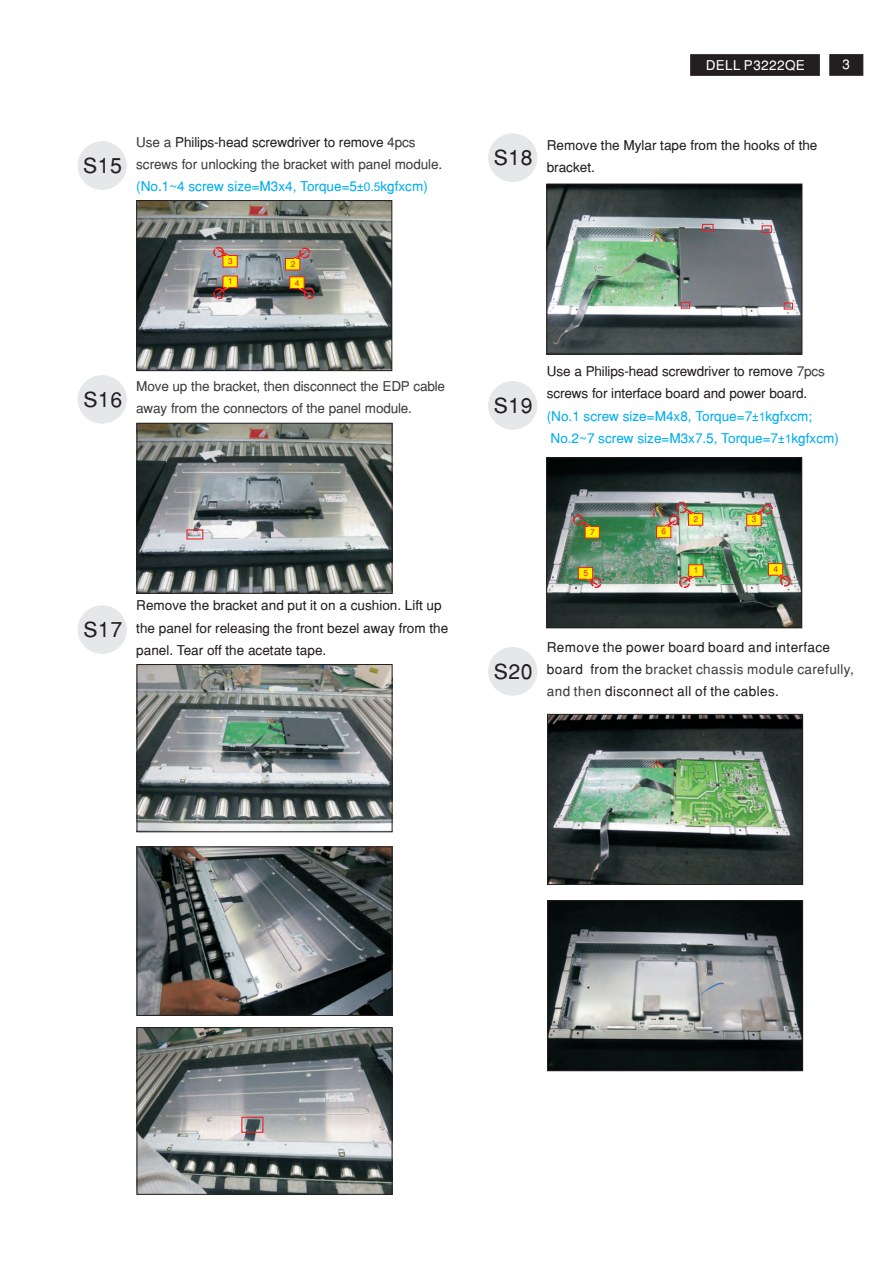
<style>
.page{position:relative;width:893px;height:1263px;background:#fff}
.page>*{position:absolute;margin:0;border:0;box-sizing:border-box;transform-origin:0 0}
.t1{font:21px "Helvetica";letter-spacing:.03em;color:#231f20}
.t2{font:13.5px/22.4px "Helvetica";letter-spacing:-.01em;color:#3e3e3f}
.t3{font:13.5px/22.4px "Helvetica";color:#231f20}
.t4{font:13.5px/22.4px "Helvetica";letter-spacing:-.01em;color:#00aeef}
.t5{font:13.5px/22.4px "Helvetica";letter-spacing:.03em;color:#231f20}
.t6{font:13.5px "Helvetica";letter-spacing:.03em;color:#fff}
.t7{font:8.25px "Helvetica";color:#ee1d23}
.s1{color:#231f20}
.s2{color:#00aeef}
.s3{font-family:"Arial";font-size:12px;color:#00aeef}
.s4{color:#3e3e3f}
.s5{font-family:"Arial";font-size:12px}
</style>
<div class="page">
<div style="left:78px;top:142px;width:48px;height:48px;background:#e6e7e9;border:1px solid #e6e7e9;border-radius:50%"></div>
<div style="left:78px;top:375px;width:48px;height:48px;background:#e6e7e9;border:1px solid #e6e7e9;border-radius:50%"></div>
<div style="left:488px;top:134px;width:49px;height:48px;background:#e6e7e9;border:1px solid #e6e7e9;border-radius:50%"></div>
<div style="left:488px;top:647px;width:49px;height:48px;background:#e6e7e9;border:1px solid #e6e7e9;border-radius:50%"></div>
<img style="left:549px;top:186px;width:251px;height:166px">
<div style="left:547px;top:184px;width:255px;height:170px;border:1px solid #231f20"></div>
<div style="left:78px;top:606px;width:48px;height:48px;background:#e6e7e9;border:1px solid #e6e7e9;border-radius:50%"></div>
<div style="left:488px;top:382px;width:49px;height:47px;background:#e6e7e9;border:1px solid #e6e7e9;border-radius:50%"></div>
<div style="left:830px;top:54px;width:33px;height:21px;background:#231f20;border:1px solid #231f20"></div>
<div style="left:690px;top:55px;width:129px;height:20px;background:#231f20"></div>
<img style="left:549px;top:716px;width:252px;height:167px">
<div style="left:547px;top:714px;width:256px;height:171px;border:1px solid #231f20"></div>
<div style="left:702px;top:224px;width:12px;height:8px;border:1px solid #ee2028"></div>
<div style="left:762px;top:225px;width:10px;height:8px;border:1px solid #ee2028"></div>
<div style="left:681px;top:302px;width:9px;height:7px;border:1px solid #ee2028"></div>
<div style="left:784px;top:303px;width:9px;height:7px;border:1px solid #ee2028"></div>
<img style="left:549px;top:902px;width:252px;height:167px">
<div style="left:547px;top:900px;width:256px;height:171px;border:1px solid #231f20"></div>
<img style="left:139px;top:425px;width:251px;height:166px">
<div style="left:137px;top:423px;width:255px;height:170px;border:1px solid #231f20"></div>
<img style="left:548px;top:460px;width:252px;height:166px">
<div style="left:546px;top:458px;width:256px;height:170px;border:1px solid #231f20"></div>
<svg style="left:578px;top:567px;width:25px;height:22px"></svg>
<svg style="left:746px;top:505px;width:26px;height:21px"></svg>
<svg style="left:678px;top:564px;width:26px;height:22px"></svg>
<div style="left:679px;top:577px;width:11px;height:11px;border:1px dashed #ee1d23;border-radius:50%"></div>
<svg style="left:574px;top:517px;width:26px;height:22px"></svg>
<div style="left:573px;top:514px;width:11px;height:11px;border:1px dashed #ee1d23;border-radius:50%"></div>
<svg style="left:656px;top:504px;width:47px;height:34px;background:#b3ac75"></svg>
<div style="left:762px;top:504px;width:11px;height:10px;border:1px dashed #ee1d23;border-radius:50%"></div>
<div style="left:669px;top:514px;width:11px;height:11px;border:1px dashed #ee1d23;border-radius:50%"></div>
<div style="left:591px;top:577px;width:11px;height:11px;border:1px dashed #ee1d23;border-radius:50%"></div>
<div style="left:780px;top:576px;width:11px;height:11px;border:1px dashed #ee1d23;border-radius:50%"></div>
<svg style="left:768px;top:563px;width:25px;height:22px"></svg>
<img style="left:139px;top:666px;width:251px;height:164px">
<div style="left:137px;top:664px;width:255px;height:168px;border:1px solid #231f20"></div>
<img style="left:139px;top:202px;width:251px;height:167px">
<div style="left:137px;top:200px;width:255px;height:171px;border:1px solid #231f20"></div>
<svg style="left:212px;top:246px;width:26px;height:22px"></svg>
<svg style="left:212px;top:275px;width:26px;height:22px"></svg>
<div style="left:213px;top:288px;width:12px;height:11px;border:1px dashed #ee1d23;border-radius:50%"></div>
<div style="left:299px;top:248px;width:11px;height:10px;border:1px dashed #ee1d23;border-radius:50%"></div>
<div style="left:304px;top:288px;width:11px;height:11px;border:1px dashed #ee1d23;border-radius:50%"></div>
<svg style="left:285px;top:249px;width:30px;height:49px"></svg>
<div style="left:213px;top:247px;width:11px;height:11px;border:1px dashed #ee1d23;border-radius:50%"></div>
<img style="left:139px;top:849px;width:251px;height:165px">
<div style="left:137px;top:847px;width:255px;height:169px;border:1px solid #231f20"></div>
<img style="left:139px;top:1029px;width:251px;height:163px">
<div style="left:137px;top:1027px;width:255px;height:167px;border:1px solid #231f20"></div>
<div style="left:241px;top:1117px;width:22px;height:16px;border:1px solid #ee1d23"></div>
<div style="left:676px;top:502px;width:11px;height:11px;border:1px dashed #ee1d23;border-radius:50%"></div>
<h1 class="t1" style="left:83px;top:157px;width:40px">S15</h1>
<p class="t2" style="left:136px;top:132px;width:308px">Use a <span class="s1">Philips-head screwdriver to remove</span> 4pcs screws for unlocking the bracket with panel module. <span class="s2">(No.1~4 screw size=M3x4, Torque=5</span><span class="s3">±0.5</span><span class="s2">kgfxcm)</span></p>
<p class="t7" style="left:228px;top:258px;width:6px">3</p>
<p class="t7" style="left:291px;top:261px;width:6px">2</p>
<p class="t7" style="left:228px;top:278px;width:6px">1</p>
<p class="t7" style="left:295px;top:279px;width:6px">4</p>
<h1 class="t1" style="left:83px;top:391px;width:40px">S16</h1>
<p class="t2" style="left:136px;top:376px;width:310px">Move up the bracket, then disconnect the EDP cable away from the connectors of the panel module.</p>
<h1 class="t1" style="left:83px;top:621px;width:40px">S17</h1>
<p class="t3" style="left:136px;top:596px;width:313px">Remove the bracket and put it on a cushion. Lift up the panel for releasing the front bezel away from the panel. Tear off the acetate tape.</p>
<p class="t6" style="left:706px;top:60px;width:101px">DELL P3222QE</p>
<p class="t6" style="left:842px;top:56px;width:9px">3</p>
<h1 class="t1" style="left:494px;top:150px;width:40px">S18</h1>
<p class="t3" style="left:547px;top:135px;width:272px">Remove the Mylar tape from the hooks of the bracket.</p>
<h1 class="t1" style="left:494px;top:397px;width:40px">S19</h1>
<p class="t4" style="left:547px;top:361px;width:294px"><span class="s1">Use a Philips-head screwdriver to remove</span> <span class="s4">7pcs </span><span class="s1">screws for interface board and power board. </span>(No.1 screw size=M4x8, Torque=7<span class="s5">±1</span>kgfxcm; No.2~7 screw size=M3x7.5, Torque=7<span class="s5">±1</span>kgfxcm)</p>
<p class="t7" style="left:590px;top:529px;width:6px">7</p>
<p class="t7" style="left:662px;top:528px;width:6px">6</p>
<p class="t7" style="left:583px;top:570px;width:6px">5</p>
<p class="t7" style="left:693px;top:516px;width:6px">2</p>
<p class="t7" style="left:694px;top:566px;width:6px">1</p>
<p class="t7" style="left:752px;top:516px;width:6px">3</p>
<p class="t7" style="left:773px;top:566px;width:6px">4</p>
<h1 class="t1" style="left:494px;top:663px;width:40px">S20</h1>
<p class="t5" style="left:547px;top:637px;width:309px">Remove the power board board and interface board from the <span class="s4">bracket chassis module carefully, and then</span> disconnect all of the cables.</p>
</div>
